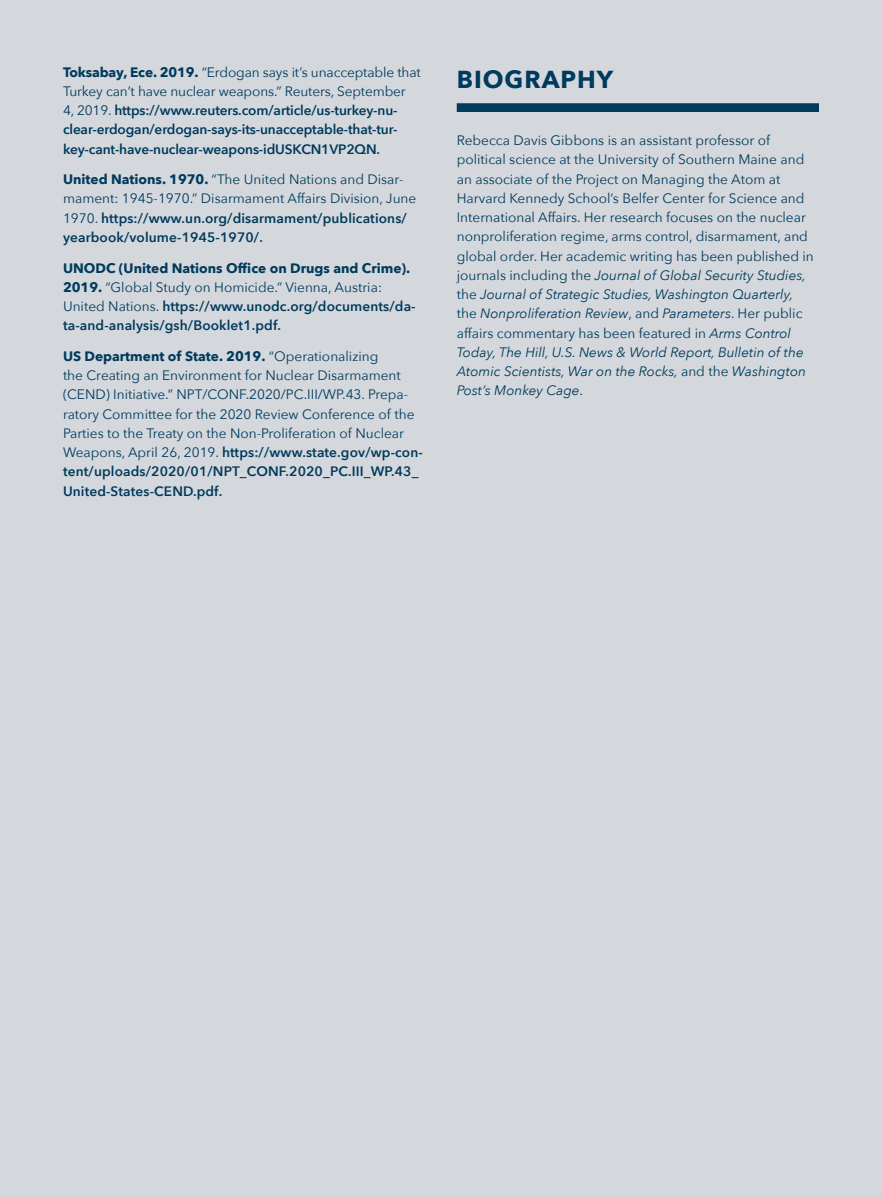
<style>
.page{position:relative;width:882px;height:1197px;background:#d4d8dc}
.page>*{position:absolute;margin:0;border:0;box-sizing:border-box;transform-origin:0 0}
.t1{font:700 24.5px "Avenir Next";letter-spacing:.04em;color:#003a5d}
.t2{font:13.65px/19.2px "Avenir Next";color:#003a5d}
.t3{font:600 13.65px/19.2px "Avenir Next";letter-spacing:-.01em;color:#003a5d}
.t4{font:600 13.65px/19.2px "Avenir Next";letter-spacing:.01em;color:#003a5d}
.s1{font-weight:700}
.s2{font-weight:400}
.s3{font-weight:600}
.s4{font-style:italic}
</style>
<div class="page">
<div style="left:457px;top:103px;width:362px;height:9px;background:#003a5d"></div>
<p class="t3" style="left:63px;top:62px;width:359px"><span class="s1">Toksabay, Ece. 2019.</span> <span class="s2">“Erdogan says it’s unacceptable that Turkey can’t have nuclear weapons.” Reuters, September<br>4, 2019.</span> https://www.reuters.com/article/us-turkey-nu&shy;clear-erdogan/erdogan-says-its-unacceptable-that-tur&shy;key-cant-have-nuclear-weapons-idUSKCN1VP2QN.</p>
<p class="t2" style="left:63px;top:169px;width:355px"><span class="s1">United Nations. 1970.</span> “The United Nations and Disar&shy;mament: 1945-1970.” Disarmament Affairs Division, June 1970. <span class="s3">https://www.un.org/disarmament/publications/ yearbook/volume-1945-1970/.</span></p>
<p class="t4" style="left:63px;top:258px;width:354px"><span class="s1">UNODC (United Nations Office on Drugs and Crime).<br>2019.</span> <span class="s2">“Global Study on Homicide.” Vienna, Austria:<br>United Nations.</span> https://www.unodc.org/documents/da&shy;ta-and-analysis/gsh/Booklet1.pdf.</p>
<p class="t2" style="left:63px;top:346px;width:361px"><span class="s1">US Department of State. 2019.</span> “Operationalizing<br>the Creating an Environment for Nuclear Disarmament (CEND) Initiative.” NPT/CONF.2020/PC.III/WP.43. Prepa&shy;ratory Committee for the 2020 Review Conference of the Parties to the Treaty on the Non-Proliferation of Nuclear Weapons, April 26, 2019. <span class="s3">https://www.state.gov/wp-con&shy;tent/uploads/2020/01/NPT_CONF.2020_PC.III_WP.43_ United-States-CEND.pdf.</span></p>
<h1 class="t1" style="left:457px;top:58px;width:158px">BIOGRAPHY</h1>
<p class="t2" style="left:457px;top:130px;width:359px">Rebecca Davis Gibbons is an assistant professor of political science at the University of Southern Maine and an associate of the Project on Managing the Atom at Harvard Kennedy School’s Belfer Center for Science and International Affairs. Her research focuses on the nuclear nonproliferation regime, arms control, disarmament, and global order. Her academic writing has been published in journals including the <span class="s4">Journal of Global Security Studies, </span>the <span class="s4">Journal of Strategic Studies, Washington Quarterly, </span>the <span class="s4">Nonproliferation Review</span>, and <span class="s4">Parameters</span>. Her public affairs commentary has been featured in <span class="s4">Arms Control Today, The Hill, U.S. News &amp; World Report, Bulletin of the Atomic Scientists, War on the Rocks,</span> and the <span class="s4">Washington Post’s Monkey Cage</span>.</p>
</div>
